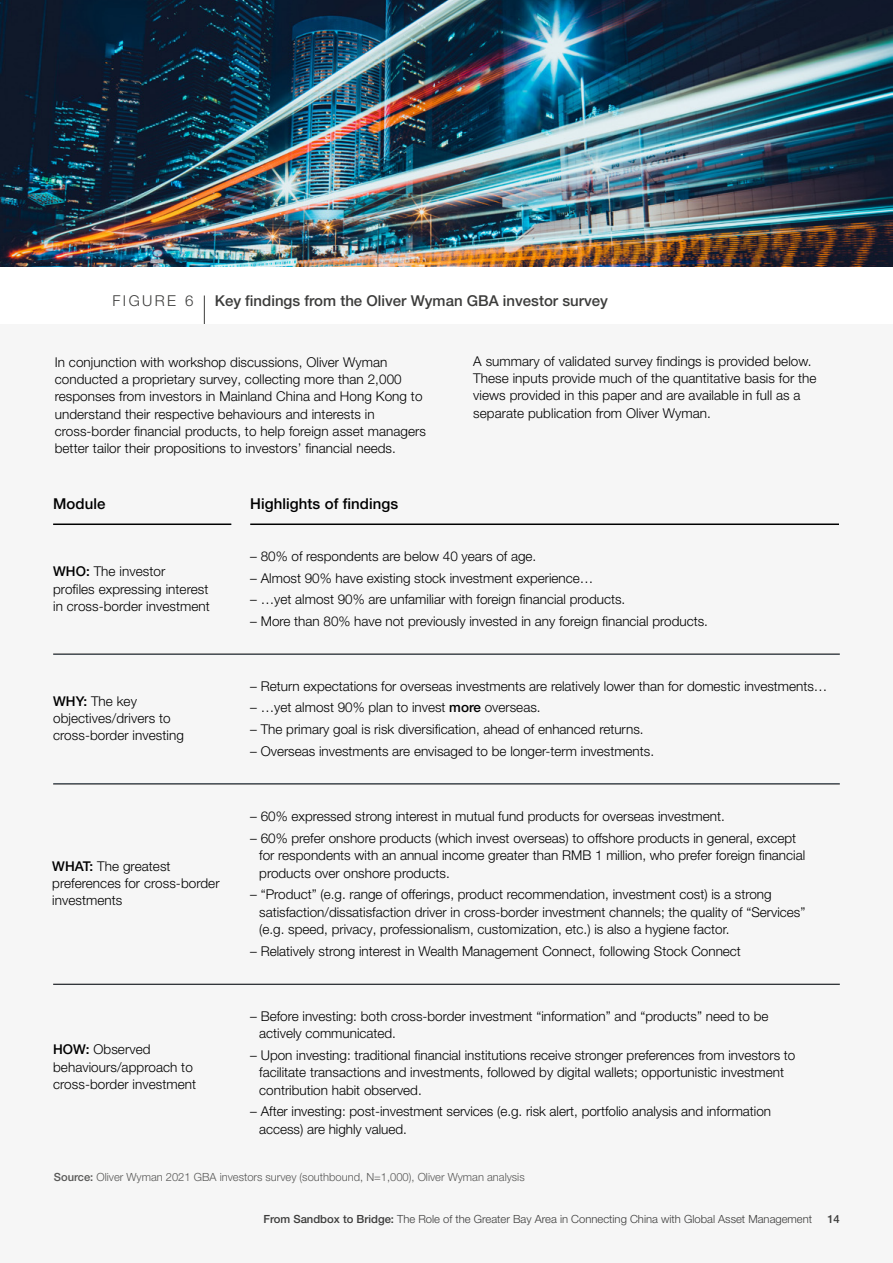
<style>
.page{position:relative;width:893px;height:1263px;background:#fff}
.page>*{position:absolute;margin:0;border:0;box-sizing:border-box;transform-origin:0 0}
.t1{font:500 15px "Helvetica Neue LT Pro";color:#3c3c3b}
.t2{font:500 15px "Helvetica Neue LT Pro";letter-spacing:.005em;color:#000}
.t3{font:300 15px "Helvetica Neue LT Pro";letter-spacing:.16em;color:#3c3c3b}
.t4{font:300 13.5px/17.2px "Helvetica Neue LT Pro";color:#000}
.t5{font:300 11.25px "Helvetica Neue LT Pro";color:#3c3c3b}
.t6{font:300 11.25px "Helvetica Neue LT Pro";color:#575756}
.t7{font:500 11.25px "Helvetica Neue LT Pro";color:#3c3c3b}
.s1{font-weight:500}
</style>
<div class="page">
<hr style="left:204px;top:295px;width:1px;height:60px;background:#3c3c3b">
<div style="left:0;top:325px;width:893px;height:938px;background:#f6f6f6"></div>
<hr style="left:53px;top:523px;width:178px;height:2px;background:#000">
<hr style="left:53px;top:654px;width:787px;height:1px;background:#000">
<hr style="left:53px;top:784px;width:787px;height:1px;background:#000">
<hr style="left:53px;top:984px;width:787px;height:1px;background:#000">
<hr style="left:250px;top:523px;width:589px;height:2px;background:#000">
<img style="left:0;top:0;width:893px;height:267px">
<p class="t3" style="left:112px;top:292px;width:82px">FIGURE 6</p>
<p class="t1" style="left:215px;top:292px;width:395px">Key findings from the Oliver Wyman GBA investor survey</p>
<p class="t4" style="left:55px;top:353px;width:373px">In conjunction with workshop discussions, Oliver Wyman conducted a proprietary survey, collecting more than 2,000 responses from investors in Mainland China and Hong Kong to understand their respective behaviours and interests in cross-border financial products, to help foreign asset managers better tailor their propositions to investors’ financial needs.</p>
<p class="t2" style="left:53px;top:495px;width:54px">Module</p>
<p class="t2" style="left:250px;top:495px;width:149px">Highlights of findings</p>
<p class="t4" style="left:473px;top:352px;width:345px">A summary of validated survey findings is provided below.<br>These inputs provide much of the quantitative basis for the views provided in this paper and are available in full as a separate publication from Oliver Wyman.</p>
<p class="t4" style="left:53px;top:563px;width:158px"><span class="s1">WHO:</span> The investor profiles expressing interest in cross-border investment</p>
<p class="t4" style="left:53px;top:692px;width:132px"><span class="s1">WHY:</span> The key objectives/drivers to cross-border investing</p>
<p class="t4" style="left:52px;top:857px;width:169px"><span class="s1">WHAT:</span> The greatest preferences for cross-border investments</p>
<p class="t4" style="left:53px;top:1041px;width:145px"><span class="s1">HOW:</span> Observed behaviours/approach to cross-border investment</p>
<p class="t4" style="left:250px;top:547px;width:288px">– 80% of respondents are below 40 years of age.</p>
<p class="t4" style="left:250px;top:569px;width:345px">– Almost 90% have existing stock investment experience…</p>
<p class="t4" style="left:250px;top:591px;width:377px">– …yet almost 90% are unfamiliar with foreign financial products.</p>
<p class="t4" style="left:250px;top:612px;width:459px">– More than 80% have not previously invested in any foreign financial products.</p>
<p class="t4" style="left:250px;top:677px;width:579px">– Return expectations for overseas investments are relatively lower than for domestic investments…</p>
<p class="t4" style="left:250px;top:699px;width:292px">– …yet almost 90% plan to invest <span class="s1">more</span> overseas.</p>
<p class="t4" style="left:250px;top:720px;width:395px">– The primary goal is risk diversification, ahead of enhanced returns.</p>
<p class="t4" style="left:250px;top:742px;width:405px">– Overseas investments are envisaged to be longer-term investments.</p>
<p class="t4" style="left:250px;top:807px;width:476px">– 60% expressed strong interest in mutual fund products for overseas investment.</p>
<p class="t4" style="left:259px;top:829px;width:547px;text-indent:-9px">– 60% prefer onshore products (which invest overseas) to offshore products in general, except for respondents with an annual income greater than RMB 1 million, who prefer foreign financial products over onshore products.</p>
<p class="t4" style="left:259px;top:885px;width:548px;text-indent:-9px">– “Product” (e.g. range of offerings, product recommendation, investment cost) is a strong satisfaction/dissatisfaction driver in cross-border investment channels; the quality of “Services” (e.g. speed, privacy, professionalism, customization, etc.) is also a hygiene factor.</p>
<p class="t4" style="left:250px;top:942px;width:492px">– Relatively strong interest in Wealth Management Connect, following Stock Connect</p>
<p class="t4" style="left:259px;top:1007px;width:511px;text-indent:-9px">– Before investing: both cross-border investment “information” and “products” need to be actively communicated.</p>
<p class="t4" style="left:259px;top:1046px;width:538px;text-indent:-9px">– Upon investing: traditional financial institutions receive stronger preferences from investors to facilitate transactions and investments, followed by digital wallets; opportunistic investment contribution habit observed.</p>
<p class="t4" style="left:259px;top:1103px;width:513px;text-indent:-9px">– After investing: post-investment services (e.g. risk alert, portfolio analysis and information access) are highly valued.</p>
<p class="t6" style="left:54px;top:1170px;width:472px"><span class="s1">Source:</span> Oliver Wyman 2021 GBA investors survey (southbound, N=1,000), Oliver Wyman analysis</p>
<p class="t5" style="left:263px;top:1212px;width:550px"><span class="s1">From Sandbox to Bridge:</span> The Role of the Greater Bay Area in Connecting China with Global Asset Management</p>
<p class="t7" style="left:827px;top:1212px;width:14px">14</p>
</div>
